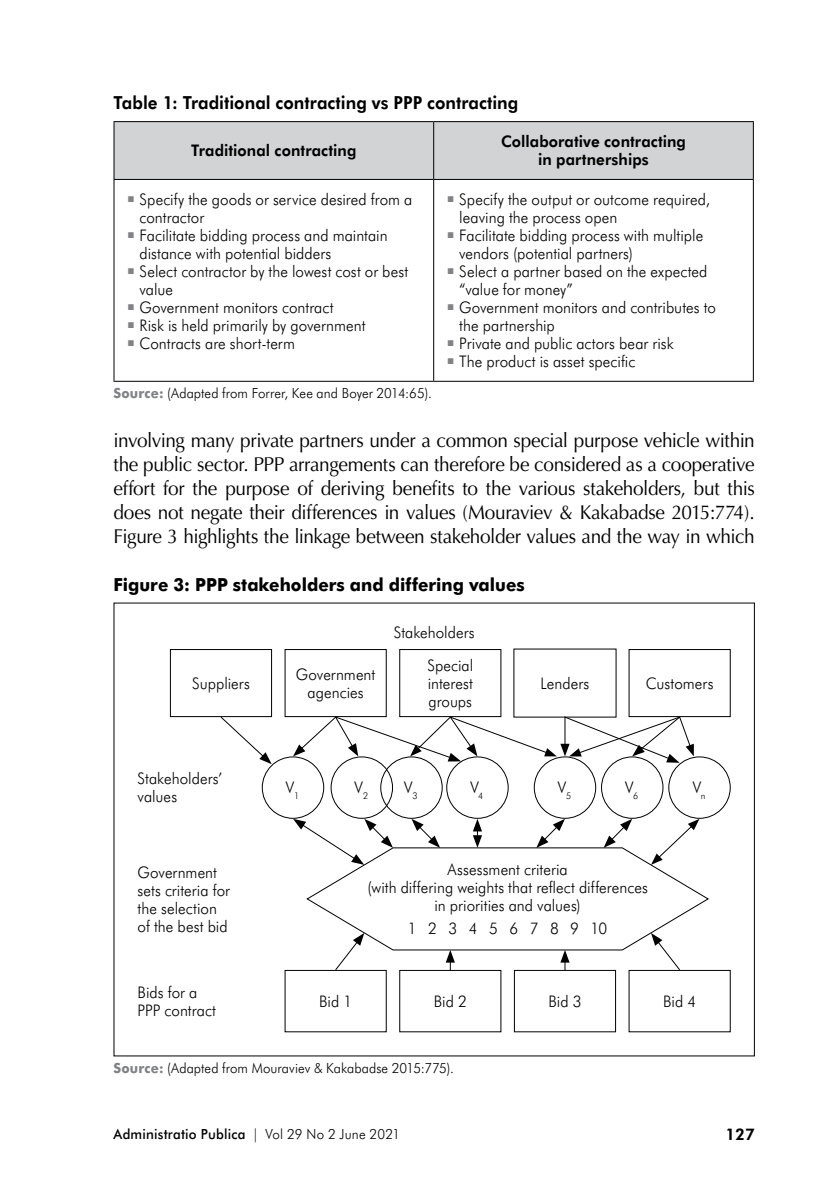
<style>
.page{position:relative;width:840px;height:1191px;background:#fff}
.page>*{position:absolute;margin:0;border:0;box-sizing:border-box;transform-origin:0 0}
.t1{font:20px/24.2px "Optima";letter-spacing:-.02em;color:#000;text-align:justify;scale:.95 1}
.t2{font:800 18px "Futura BT";letter-spacing:.005em;color:#000;scale:.95 1}
.t3{font:700 18px "Futura BT";color:#000;scale:.95 1}
.t4{font:300 16px/18px "Futura BT";letter-spacing:.005em;color:#000;scale:.95 1}
.t5{font:800 16px/18px "Futura BT";letter-spacing:.005em;color:#000;text-align:center;scale:.95 1}
.t6{font:800 16px "Futura BT";letter-spacing:.005em;color:#000}
.t7{font:300 14px "Futura BT";letter-spacing:.005em;color:#000;scale:.95 1}
.t8{font:500 14px "Futura BT";letter-spacing:.015em;color:#000;scale:.95 1}
.s1{font-weight:700;color:#808285}
.s2{font-weight:300}
</style>
<div class="page">
<div style="left:114px;top:122px;width:638px;height:57px;background:#d1d3d4"></div>
<hr style="left:433px;top:122px;width:1px;height:57px;background:#000">
<hr style="left:433px;top:180px;width:1px;height:201px;background:#000">
<hr style="left:113px;top:180px;width:1px;height:201px;background:#000">
<hr style="left:752px;top:180px;width:1px;height:201px;background:#000">
<hr style="left:113px;top:381px;width:320px;height:1px;background:#000">
<hr style="left:433px;top:381px;width:320px;height:1px;background:#000">
<hr style="left:113px;top:121px;width:320px;height:1px;background:#000">
<hr style="left:113px;top:122px;width:1px;height:57px;background:#000">
<hr style="left:433px;top:121px;width:320px;height:1px;background:#000">
<hr style="left:752px;top:122px;width:1px;height:57px;background:#000">
<hr style="left:113px;top:179px;width:320px;height:1px;background:#000">
<hr style="left:433px;top:179px;width:320px;height:1px;background:#000">
<div style="left:170px;top:649px;width:102px;height:68px;border:1px solid #000"></div>
<div style="left:284px;top:649px;width:102px;height:68px;border:1px solid #000"></div>
<div style="left:399px;top:649px;width:102px;height:68px;border:1px solid #000"></div>
<div style="left:628px;top:649px;width:102px;height:68px;border:1px solid #000"></div>
<div style="left:261px;top:756px;width:63px;height:63px;border:1px solid #000;border-radius:50%"></div>
<div style="left:330px;top:756px;width:63px;height:63px;border:1px solid #000;border-radius:50%"></div>
<div style="left:380px;top:756px;width:62px;height:63px;border:1px solid #000;border-radius:50%"></div>
<div style="left:446px;top:756px;width:62px;height:63px;border:1px solid #000;border-radius:50%"></div>
<div style="left:533px;top:756px;width:63px;height:63px;border:1px solid #000;border-radius:50%"></div>
<div style="left:668px;top:756px;width:62px;height:63px;border:1px solid #000;border-radius:50%"></div>
<div style="left:600px;top:756px;width:63px;height:63px;border:1px solid #000;border-radius:50%"></div>
<div style="left:399px;top:970px;width:102px;height:62px;border:1px solid #000"></div>
<div style="left:513px;top:970px;width:102px;height:62px;border:1px solid #000"></div>
<svg style="left:306px;top:847px;width:403px;height:104px"></svg>
<svg style="left:219px;top:715px;width:52px;height:49px"></svg>
<svg style="left:293px;top:715px;width:400px;height:48px"></svg>
<svg style="left:650px;top:819px;width:49px;height:46px"></svg>
<svg style="left:293px;top:819px;width:100px;height:46px"></svg>
<svg style="left:603px;top:819px;width:29px;height:29px"></svg>
<svg style="left:536px;top:819px;width:28px;height:29px"></svg>
<svg style="left:411px;top:819px;width:29px;height:29px"></svg>
<svg style="left:472px;top:819px;width:10px;height:29px"></svg>
<svg style="left:445px;top:950px;width:9px;height:20px"></svg>
<svg style="left:560px;top:950px;width:9px;height:20px"></svg>
<svg style="left:334px;top:933px;width:30px;height:38px"></svg>
<svg style="left:650px;top:933px;width:30px;height:38px"></svg>
<p class="t2" style="left:113px;top:92px;width:427px">Table 1: Traditional contracting vs PPP contracting</p>
<p class="t5" style="left:191px;top:141px;width:175px">Traditional contracting</p>
<p class="t5" style="left:500px;top:132px;width:196px">Collaborative contracting in partnerships</p>
<p class="t4" style="left:139px;top:190px;width:289px">Specify the goods or service desired from a contractor<br>Facilitate bidding process and maintain distance with potential bidders<br>Select contractor by the lowest cost or best value<br>Government monitors contract<br>Risk is held primarily by government<br>Contracts are short-term</p>
<p class="t4" style="left:459px;top:190px;width:272px">Specify the output or outcome required, leaving the process open<br>Facilitate bidding process with multiple vendors (potential partners)<br>Select a partner based on the expected “value for money”<br>Government monitors and contributes to the partnership<br>Private and public actors bear risk<br>The product is asset specific</p>
<p class="t7" style="left:113px;top:385px;width:336px"><span class="s1">Source:</span> (Adapted from Forrer, Kee and Boyer 2014:65).</p>
<p class="t1" style="left:113px;top:428px;width:676px">involving many private partners under a common special purpose vehicle within the public sector. PPP arrangements can therefore be considered as a cooperative effort for the purpose of deriving benefits to the various stakeholders, but this does not negate their differences in values (Mouraviev &amp; Kakabadse 2015:774).<br>Figure 3 highlights the linkage between stakeholder values and the way in which</p>
<p class="t3" style="left:113px;top:574px;width:434px">Figure 3: PPP stakeholders and differing values</p>
<p class="t4" style="left:192px;top:674px;width:62px">Suppliers</p>
<p class="t4" style="left:137px;top:769px;width:91px">Stakeholders’ values</p>
<p class="t4" style="left:137px;top:862px;width:99px">Government sets criteria for the selection of the best bid</p>
<p class="t4" style="left:137px;top:983px;width:84px">Bids for a<br>PPP contract</p>
<p class="t4" style="left:393px;top:623px;width:87px">Stakeholders</p>
<p class="t4" style="left:296px;top:665px;width:85px;text-align:center">Government agencies</p>
<p class="t4" style="left:427px;top:656px;width:50px;text-align:justify">Special interest groups</p>
<p class="t4" style="left:540px;top:674px;width:53px">Lenders</p>
<p class="t4" style="left:645px;top:674px;width:73px">Customers</p>
<p class="t4" style="left:285px;top:778px;width:16px">V<sub>1</sub></p>
<p class="t4" style="left:354px;top:778px;width:16px">V<sub>2</sub></p>
<p class="t4" style="left:404px;top:778px;width:16px">V<sub>3</sub></p>
<p class="t4" style="left:470px;top:778px;width:15px">V<sub>4</sub></p>
<p class="t4" style="left:557px;top:778px;width:15px">V<sub>5</sub></p>
<p class="t4" style="left:692px;top:778px;width:15px">V<sub>n</sub></p>
<p class="t4" style="left:625px;top:778px;width:15px">V<sub>6</sub></p>
<p class="t4" style="left:367px;top:860px;width:296px;text-align:center">Assessment criteria<br>(with differing weights that reflect differences in priorities and values)</p>
<p class="t4" style="left:407px;top:919px;width:211px">1 2 3 4 5 6 7 8 9 10</p>
<p class="t4" style="left:319px;top:992px;width:36px">Bid 1</p>
<p class="t4" style="left:433px;top:992px;width:36px">Bid 2</p>
<p class="t4" style="left:548px;top:992px;width:36px">Bid 3</p>
<p class="t4" style="left:662px;top:992px;width:36px">Bid 4</p>
<p class="t7" style="left:113px;top:1059px;width:360px"><span class="s1">Source:</span> (Adapted from Mouraviev &amp; Kakabadse 2015:775).</p>
<p class="t8" style="left:113px;top:1125px;width:303px">Administratio Publica <span class="s2">| Vol 29 No 2 June 2021</span></p>
<p class="t6" style="left:725px;top:1124px;width:31px">127</p>
</div>
